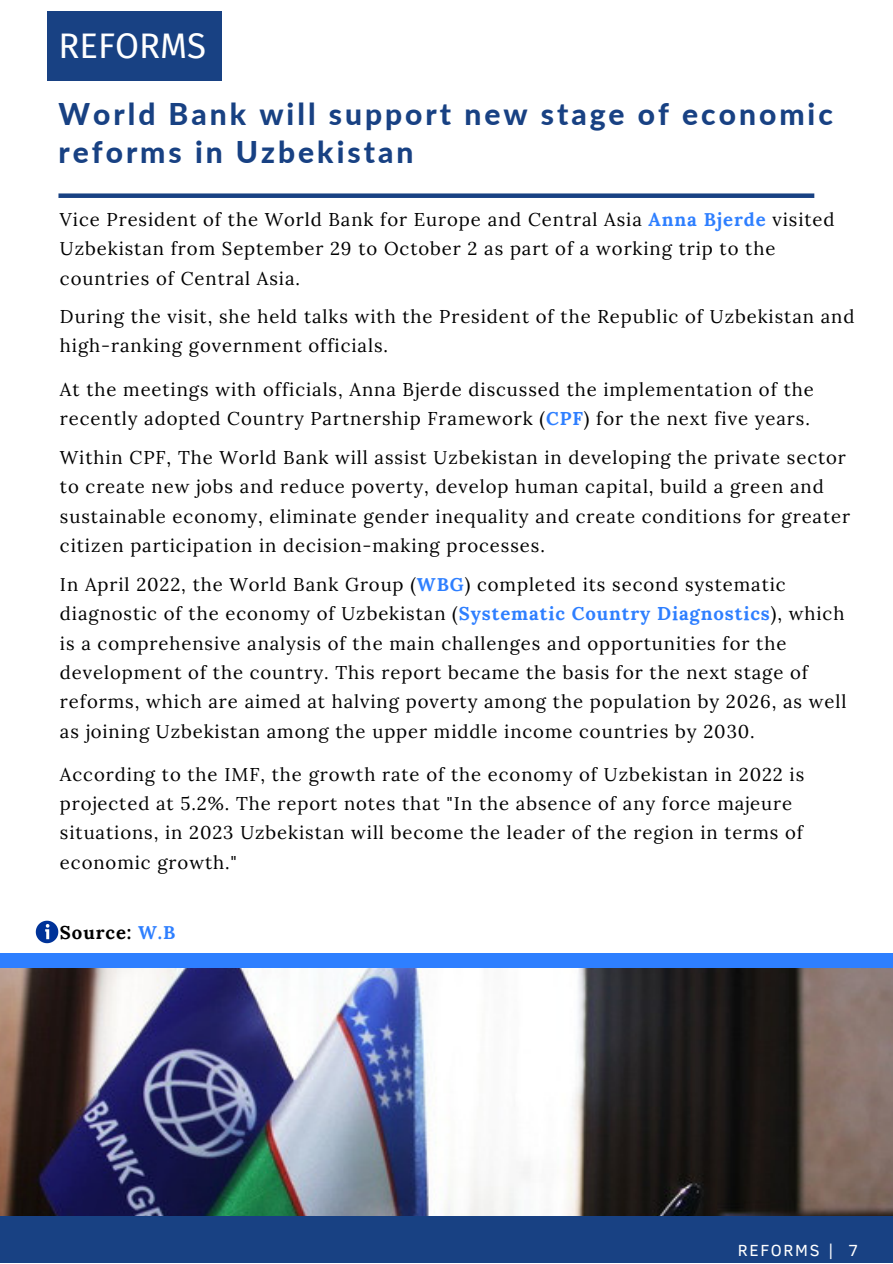
<style>
.page{position:relative;width:893px;height:1264px;background:#fff}
.page>*{position:absolute;margin:0;border:0;box-sizing:border-box;transform-origin:0 0}
.t1{font:34.65px "Fira Sans";color:#fff}
.t2{font:800 30px/37px "Lato";letter-spacing:.1em;color:#184183}
.t3{font:18.45px/29.2px "Lora";letter-spacing:.05em;color:#000}
.t4{font:700 18.45px "Lora";letter-spacing:.05em;color:#000}
.t5{font:16.5px "Clear Sans";letter-spacing:.1em;color:#fff}
.s1{font-weight:700;color:#2e7fff}
.s2{color:#2e7fff}
</style>
<div class="page">
<img style="left:0;top:967px;width:892px;height:249px">
<div style="left:0;top:1216px;width:892px;height:46px;background:#184183"></div>
<div style="left:0;top:953px;width:892px;height:14px;background:#2e7fff"></div>
<svg style="left:36px;top:920px;width:22px;height:23px"></svg>
<div style="left:58px;top:193px;width:756px;height:5px;background:#184183"></div>
<div style="left:48px;top:11px;width:174px;height:70px;background:#184183"></div>
<h1 class="t1" style="left:58px;top:25px;width:149px">REFORMS</h1>
<h2 class="t2" style="left:58px;top:95px;width:775px">World Bank will support new stage of economic reforms in Uzbekistan</h2>
<p class="t3" style="left:60px;top:204px;width:776px">Vice President of the World Bank for Europe and Central Asia <span class="s1">Anna Bjerde</span> visited<br>Uzbekistan from September 29 to October 2 as part of a working trip to the countries of Central Asia.</p>
<p class="t3" style="left:60px;top:301px;width:795px">During the visit, she held talks with the President of the Republic of Uzbekistan and high-ranking government officials.</p>
<p class="t3" style="left:60px;top:374px;width:755px">At the meetings with officials, Anna Bjerde discussed the implementation of the recently adopted Country Partnership Framework (<span class="s1">CPF</span>) for the next five years.</p>
<p class="t3" style="left:60px;top:442px;width:791px">Within CPF, The World Bank will assist Uzbekistan in developing the private sector to create new jobs and reduce poverty, develop human capital, build a green and sustainable economy, eliminate gender inequality and create conditions for greater citizen participation in decision-making processes.</p>
<p class="t3" style="left:60px;top:569px;width:788px">In April 2022, the World Bank Group (<span class="s1">WBG</span>) completed its second systematic diagnostic of the economy of Uzbekistan (<span class="s1">Systematic Country Diagnostics</span>), which is a comprehensive analysis of the main challenges and opportunities for the development of the country. This report became the basis for the next stage of reforms, which are aimed at halving poverty among the population by 2026, as well as joining Uzbekistan among the upper middle income countries by 2030.</p>
<p class="t3" style="left:60px;top:759px;width:745px">According to the IMF, the growth rate of the economy of Uzbekistan in 2022 is projected at 5.2%. The report notes that "In the absence of any force majeure situations, in 2023 Uzbekistan will become the leader of the region in terms of economic growth."</p>
<p class="t4" style="left:60px;top:920px;width:117px">Source: <span class="s2">W.B</span></p>
<p class="t5" style="left:737px;top:1237px;width:122px">REFORMS | 7</p>
</div>
